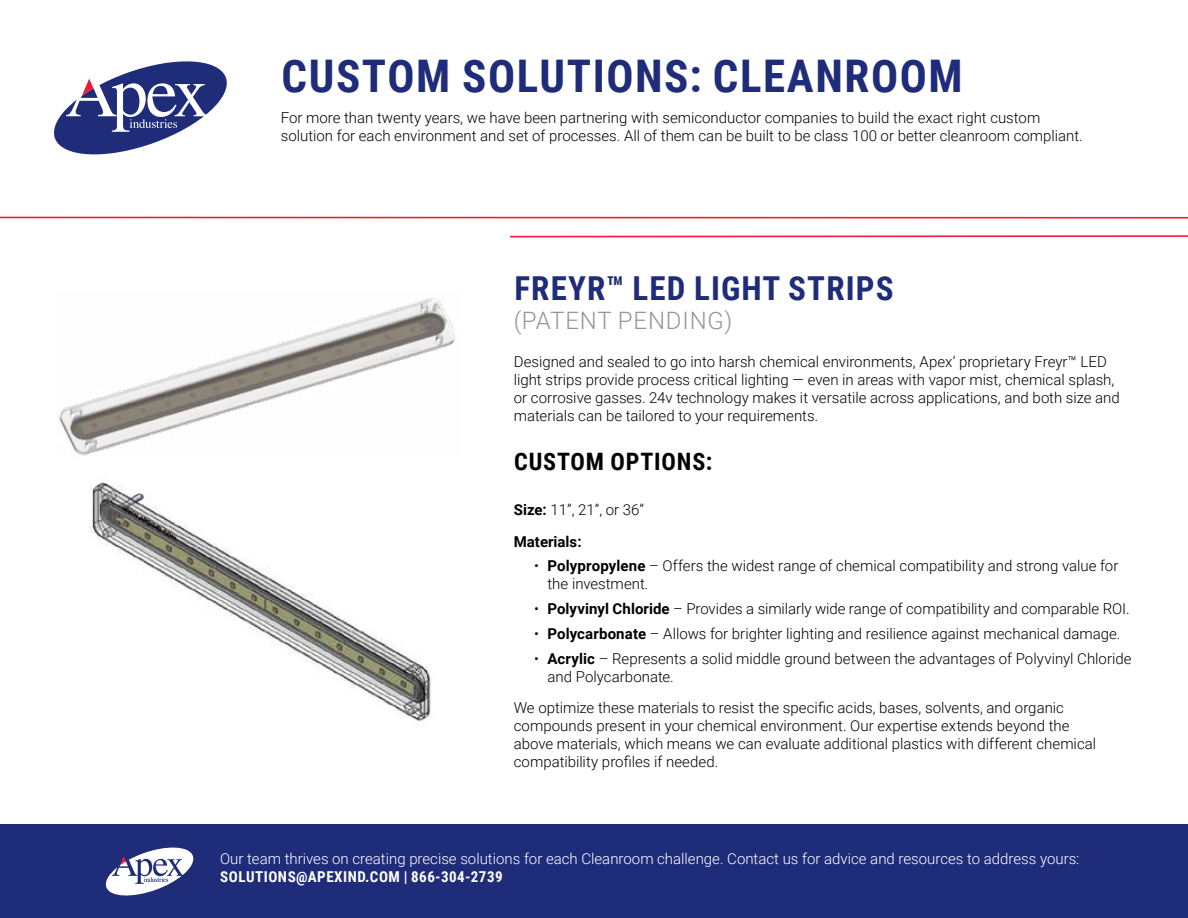
<style>
.page{position:relative;width:1188px;height:918px;background:#fff}
.page>*{position:absolute;margin:0;border:0;box-sizing:border-box;transform-origin:0 0}
.t1{font:700 45px "Roboto Condensed";letter-spacing:.035em;color:#1e2c79}
.t2{font:700 33px "Roboto Condensed";letter-spacing:.035em;color:#1e2c79}
.t3{font:300 24px "Roboto";letter-spacing:.035em;color:#939598}
.t4{font:700 24px "Roboto Condensed";letter-spacing:.035em;color:#000}
.t5{font:300 15px/18px "Roboto";color:#000}
.t6{font:300 15px "Roboto";color:#fff}
.t7{font:700 15px "Roboto Condensed";letter-spacing:.035em;color:#fff}
.t8{font:700 15px/31.5px "Roboto";color:#000}
.s1{font-weight:300}
.s2{font-weight:700}
</style>
<div class="page">
<div style="left:0;top:824px;width:1188px;height:94px;background:#1e2c79"></div>
<svg style="left:105px;top:847px;width:89px;height:49px"></svg>
<svg style="left:54px;top:61px;width:173px;height:94px"></svg>
<hr style="left:0;top:217px;width:1188px;height:2px;background:#ed1b35">
<svg style="left:510px;top:235px;width:678px;height:2px"></svg>
<img style="left:59px;top:298px;width:397px;height:158px">
<img style="left:89px;top:476px;width:342px;height:251px">
<h1 class="t1" style="left:282px;top:44px;width:683px">CUSTOM SOLUTIONS: CLEANROOM</h1>
<p class="t5" style="left:281px;top:108px;width:803px">For more than twenty years, we have been partnering with semiconductor companies to build the exact right custom solution for each environment and set of processes. All of them can be built to be class 100 or better cleanroom compliant.</p>
<h2 class="t2" style="left:514px;top:265px;width:381px">FREYR™ LED LIGHT STRIPS</h2>
<h3 class="t3" style="left:514px;top:303px;width:220px">(PATENT PENDING)</h3>
<p class="t5" style="left:514px;top:352px;width:607px">Designed and sealed to go into harsh chemical environments, Apex’ proprietary Freyr™ LED light strips provide process critical lighting — even in areas with vapor mist, chemical splash, or corrosive gasses. 24v technology makes it versatile across applications, and both size and materials can be tailored to your requirements.</p>
<h3 class="t4" style="left:514px;top:445px;width:200px">CUSTOM OPTIONS:</h3>
<p class="t8" style="left:514px;top:493px;width:132px">Size: <span class="s1">11”, 21”, or 36”<br></span>Materials:</p>
<p class="t5" style="left:548px;top:556px;width:572px;text-indent:-14px">• <span class="s2">Polypropylene</span> – Offers the widest range of chemical compatibility and strong value for the investment.</p>
<p class="t5" style="left:534px;top:599px;width:597px">• <span class="s2">Polyvinyl Chloride</span> – Provides a similarly wide range of compatibility and comparable ROI.</p>
<p class="t5" style="left:534px;top:624px;width:588px">• <span class="s2">Polycarbonate</span> – Allows for brighter lighting and resilience against mechanical damage.</p>
<p class="t5" style="left:548px;top:649px;width:586px;text-indent:-14px">• <span class="s2">Acrylic</span> – Represents a solid middle ground between the advantages of Polyvinyl Chloride and Polycarbonate.</p>
<p class="t5" style="left:514px;top:698px;width:584px">We optimize these materials to resist the specific acids, bases, solvents, and organic compounds present in your chemical environment. Our expertise extends beyond the above materials, which means we can evaluate additional plastics with different chemical compatibility profiles if needed.</p>
<p class="t6" style="left:220px;top:848px;width:861px">Our team thrives on creating precise solutions for each Cleanroom challenge. Contact us for advice and resources to address yours:</p>
<p class="t7" style="left:220px;top:866px;width:284px">SOLUTIONS@APEXIND.COM | 866-304-2739</p>
</div>
